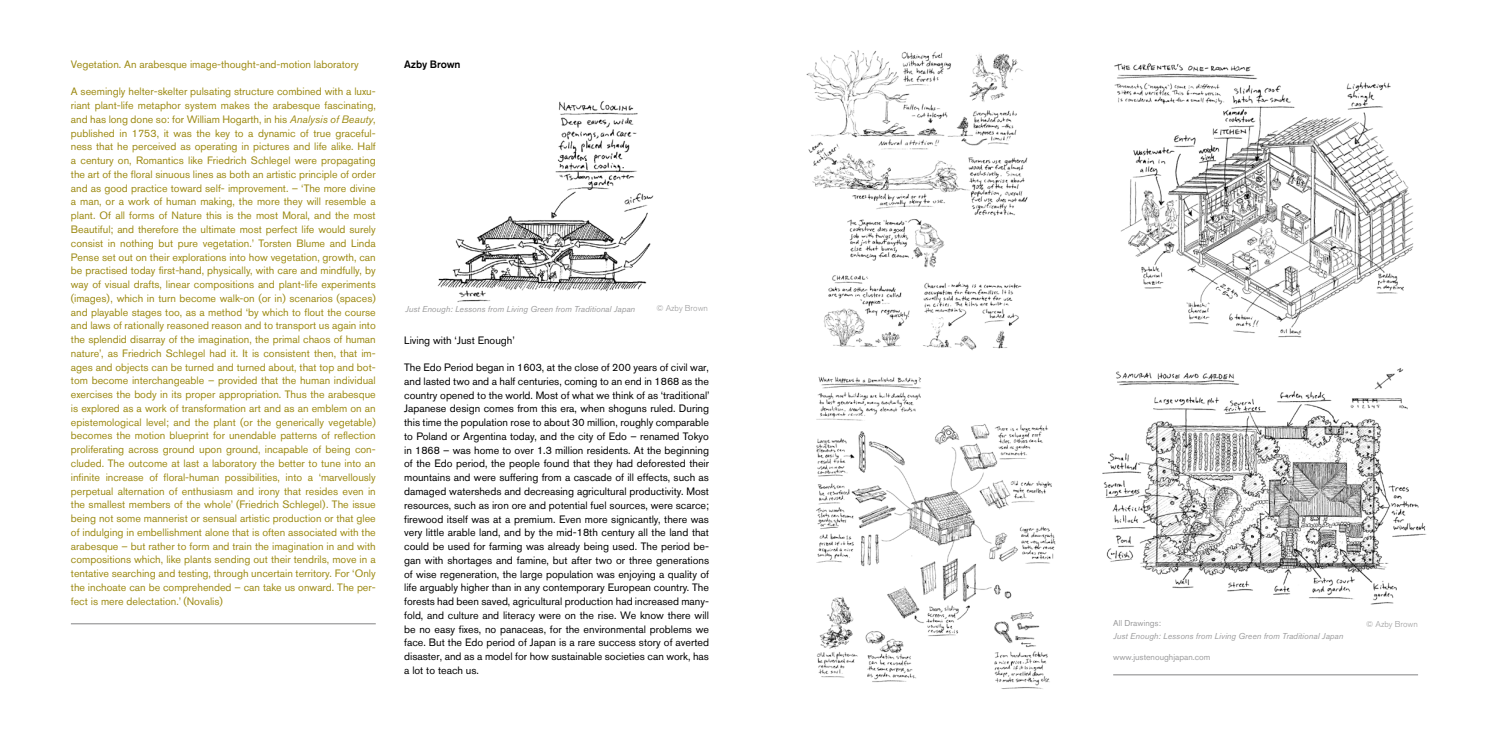
<style>
.page{position:relative;width:1489px;height:745px;background:#fff}
.page>*{position:absolute;margin:0;border:0;box-sizing:border-box;transform-origin:0 0}
.t1{font:10.62px/13.8px "Akzidenz Grotesk BQ";color:#9d8a13;text-align:justify}
.t2{font:10.62px/13.8px "Akzidenz Grotesk BQ";color:#000;text-align:justify}
.t3{font:500 10.62px "Akzidenz Grotesk BQ";letter-spacing:-.015em;color:#000}
.t4{font:italic 8.5px "Akzidenz Grotesk BQ";color:#9c9c9d}
.t5{font:8.5px "Akzidenz Grotesk BQ";color:#9c9c9d}
.t6{font:300 8.5px "Akzidenz Grotesk BQ";color:#9c9c9d}
.s1{font-style:italic}
</style>
<div class="page">
<img style="left:437px;top:101px;width:217px;height:201px">
<img style="left:806px;top:50px;width:222px;height:301px">
<hr style="left:1113px;top:673px;width:304px;height:2px;background:#9c9c9d">
<img style="left:1114px;top:63px;width:300px;height:275px">
<img style="left:816px;top:377px;width:240px;height:312px">
<img style="left:1102px;top:368px;width:325px;height:237px">
<hr style="left:71px;top:622px;width:305px;height:2px;background:#9c9c9d">
<p class="t1" style="left:71px;top:57px;width:289px">Vegetation. An arabesque image-thought-and-motion laboratory</p>
<p class="t1" style="left:71px;top:85px;width:306px">A seemingly helter-skelter pulsating structure combined with a luxu&shy;riant plant-life metaphor system makes the arabesque fascinating, and has long done so: for William Hogarth, in his <span class="s1">Analysis of Beauty</span>, published in 1753, it was the key to a dynamic of true graceful&shy;ness that he perceived as operating in pictures and life alike. Half a century on, Romantics like Friedrich Schlegel were propagating the art of the floral sinuous lines as both an artistic principle of order and as good practice toward self- improvement. – ‘The more divine a man, or a work of human making, the more they will resemble a plant. Of all forms of Nature this is the most Moral, and the most Beautiful; and therefore the ultimate most perfect life would surely consist in nothing but pure vegetation.’ Torsten Blume and Linda Pense set out on their explorations into how vegetation, growth, can be practised today first-hand, physically, with care and mindfully, by way of visual drafts, linear compositions and plant-life experiments (images), which in turn become walk-on (or in) scenarios (spaces) and playable stages too, as a method ‘by which to flout the course and laws of rationally reasoned reason and to transport us again into the splendid disarray of the imagination, the primal chaos of human nature’, as Friedrich Schlegel had it. It is consistent then, that im&shy;ages and objects can be turned and turned about, that top and bot&shy;tom become interchangeable – provided that the human individual exercises the body in its proper appropriation. Thus the arabesque is explored as a work of transformation art and as an emblem on an epistemological level; and the plant (or the generically vegetable) becomes the motion blueprint for unendable patterns of reflection proliferating across ground upon ground, incapable of being con&shy;cluded. The outcome at last a laboratory the better to tune into an infinite increase of floral-human possibilities, into a ‘marvellously perpetual alternation of enthusiasm and irony that resides even in the smallest members of the whole’ (Friedrich Schlegel). The issue being not some mannerist or sensual artistic production or that glee of indulging in embellishment alone that is often associated with the arabesque – but rather to form and train the imagination in and with compositions which, like plants sending out their tendrils, move in a tentative searching and testing, through uncertain territory. For ‘Only the inchoate can be comprehended – can take us onward. The per&shy;fect is mere delectation.’ (Novalis)</p>
<p class="t3" style="left:404px;top:57px;width:58px">Azby Brown</p>
<p class="t4" style="left:405px;top:303px;width:232px">Just Enough: Lessons from Living Green from Traditional Japan</p>
<p class="t6" style="left:656px;top:303px;width:53px">© Azby Brown</p>
<p class="t2" style="left:404px;top:333px;width:112px">Living with ‘Just Enough’</p>
<p class="t2" style="left:404px;top:360px;width:307px">The Edo Period began in 1603, at the close of 200 years of civil war, and lasted two and a half centuries, coming to an end in 1868 as the country opened to the world. Most of what we think of as ‘traditional’ Japanese design comes from this era, when shoguns ruled. During this time the population rose to about 30 million, roughly comparable to Poland or Argentina today, and the city of Edo – renamed Tokyo in 1868 – was home to over 1.3 million residents. At the beginning of the Edo period, the people found that they had deforested their mountains and were suffering from a cascade of ill effects, such as damaged watersheds and decreasing agricultural productivity. Most resources, such as iron ore and potential fuel sources, were scarce; firewood itself was at a premium. Even more signicantly, there was very little arable land, and by the mid-18th century all the land that could be used for farming was already being used. The period be&shy;gan with shortages and famine, but after two or three generations of wise regeneration, the large population was enjoying a quality of life arguably higher than in any contemporary European country. The forests had been saved, agricultural production had increased many&shy;fold, and culture and literacy were on the rise. We know there will be no easy fixes, no panaceas, for the environmental problems we face. But the Edo period of Japan is a rare success story of averted disaster, and as a model for how sustainable societies can work, has a lot to teach us.</p>
<p class="t5" style="left:1113px;top:617px;width:49px">All Drawings:</p>
<p class="t4" style="left:1113px;top:630px;width:232px">Just Enough: Lessons from Living Green from Traditional Japan</p>
<p class="t5" style="left:1113px;top:652px;width:99px">www.justenoughjapan.com</p>
<p class="t6" style="left:1365px;top:619px;width:53px">© Azby Brown</p>
</div>
